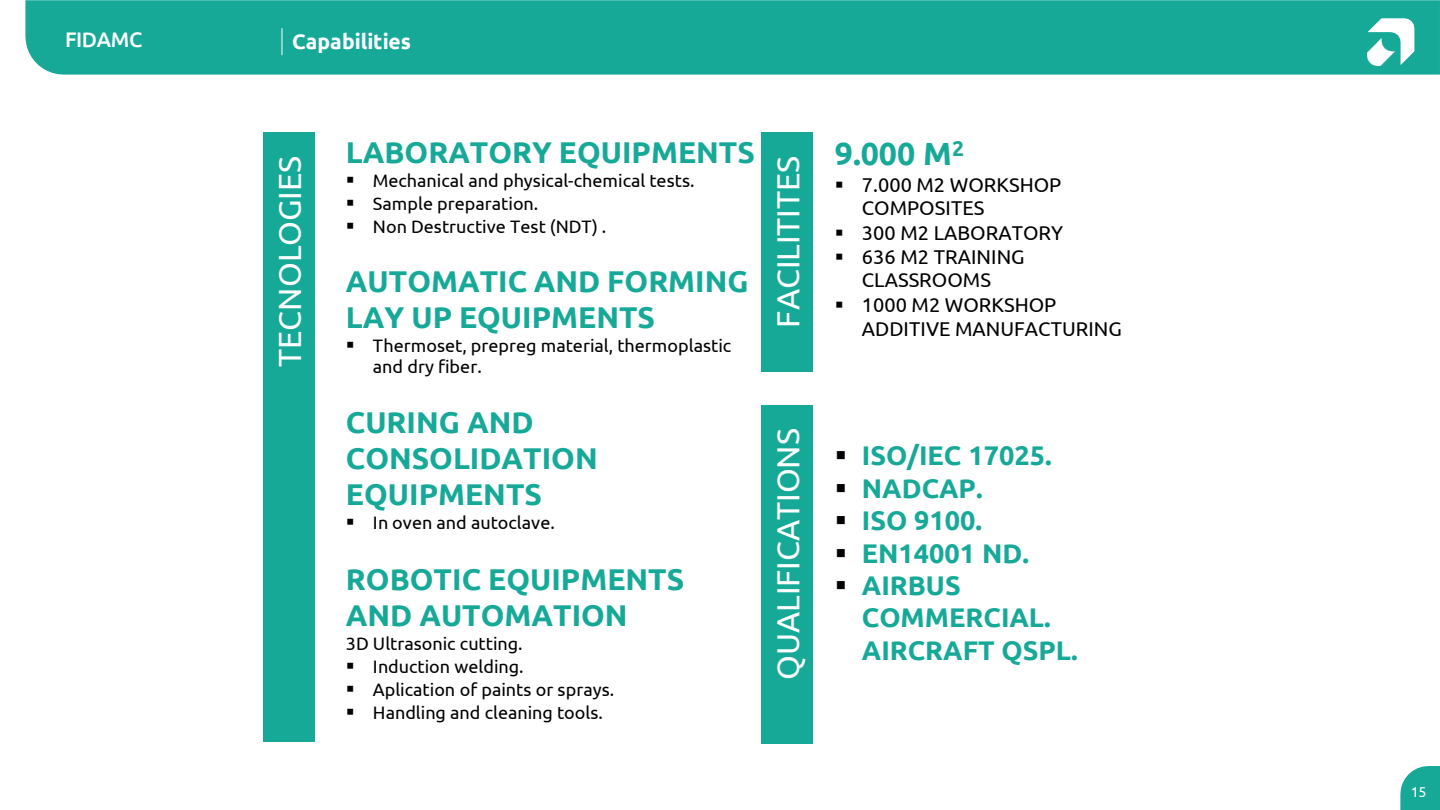
<style>
.page{position:relative;width:1440px;height:810px;background:#fff}
.page>*{position:absolute;margin:0;border:0;box-sizing:border-box;transform-origin:0 0}
.t1{font:32.1px "Ubuntu";color:#fff}
.t2{font:700 32.1px "Ubuntu";color:#17a998}
.t3{font:700 30px/36px "Ubuntu";color:#17a998}
.t4{font:700 27px/32.4px "Ubuntu";color:#17a998}
.t5{font:700 21px "Ubuntu";color:#fff}
.t6{font:500 21px "Ubuntu";letter-spacing:-.02em;color:#fff}
.t7{font:19.95px/24px "Ubuntu";color:#000}
.t8{font:18px/21.6px "Ubuntu";color:#000}
.t9{font:14.25px "Ubuntu";color:#fff}
.s1{color:#000}
</style>
<div class="page">
<svg style="left:1400px;top:766px;width:40px;height:44px;background:#30b2a3"></svg>
<div style="left:25px;top:0;width:1415px;height:75px;background:#17a998"></div>
<svg style="left:1368px;top:18px;width:46px;height:47px"></svg>
<img style="left:1368px;top:39px;width:26px;height:26px">
<svg style="left:282px;top:28px;width:1px;height:27px"></svg>
<div style="left:263px;top:133px;width:51px;height:609px;background:#17a998"></div>
<div style="left:761px;top:133px;width:51px;height:239px;background:#17a998"></div>
<div style="left:761px;top:405px;width:51px;height:339px;background:#17a998"></div>
<p class="t6" style="left:65px;top:26px;width:79px">FIDAMC</p>
<p class="t5" style="left:292px;top:29px;width:120px">Capabilities</p>
<p class="t1" style="left:270px;top:367px;width:213px;rotate:-90deg">TECNOLOGIES</p>
<p class="t3" style="left:346px;top:134px;width:411px">LABORATORY EQUIPMENTS</p>
<p class="t8" style="left:346px;top:169px;width:350px">▪ Mechanical and physical-chemical tests.</p>
<p class="t8" style="left:346px;top:192px;width:194px">▪ Sample preparation.</p>
<p class="t8" style="left:346px;top:216px;width:262px">▪ Non Destructive Test (NDT) .</p>
<p class="t3" style="left:346px;top:262px;width:404px">AUTOMATIC AND FORMING<br>LAY UP EQUIPMENTS</p>
<p class="t8" style="left:373px;top:334px;width:360px;text-indent:-27px">▪ Thermoset, prepreg material, thermoplastic and dry fiber.</p>
<p class="t3" style="left:346px;top:404px;width:253px">CURING AND<br>CONSOLIDATION<br>EQUIPMENTS</p>
<p class="t8" style="left:346px;top:512px;width:210px">▪ In oven and autoclave.</p>
<p class="t3" style="left:346px;top:561px;width:340px">ROBOTIC EQUIPMENTS<br>AND AUTOMATION</p>
<p class="t8" style="left:346px;top:632px;width:178px">3D Ultrasonic cutting.</p>
<p class="t8" style="left:346px;top:655px;width:179px">▪ Induction welding.</p>
<p class="t8" style="left:346px;top:678px;width:270px">▪ Aplication of paints or sprays.</p>
<p class="t8" style="left:346px;top:701px;width:258px">▪ Handling and cleaning tools.</p>
<p class="t1" style="left:769px;top:328px;width:173px;rotate:-90deg">FACILITITES</p>
<p class="t1" style="left:769px;top:680px;width:253px;rotate:-90deg">QUALIFICATIONS</p>
<p class="t2" style="left:835px;top:134px;width:131px">9.000 M<sup>2</sup></p>
<p class="t7" style="left:862px;top:172px;width:201px;text-indent:-27px">▪ 7.000 M2 WORKSHOP<br>COMPOSITES</p>
<p class="t7" style="left:835px;top:220px;width:230px">▪ 300 M2 LABORATORY</p>
<p class="t7" style="left:835px;top:244px;width:191px;text-align:center">▪ 636 M2 TRAINING<br>CLASSROOMS</p>
<p class="t7" style="left:835px;top:292px;width:223px">▪ 1000 M2 WORKSHOP</p>
<p class="t7" style="left:862px;top:316px;width:262px">ADDITIVE MANUFACTURING</p>
<p class="t4" style="left:835px;top:439px;width:218px"><span class="s1">▪</span> ISO/IEC 17025.</p>
<p class="t4" style="left:835px;top:472px;width:149px"><span class="s1">▪</span> NADCAP.</p>
<p class="t4" style="left:835px;top:504px;width:149px"><span class="s1">▪</span> ISO 9100.</p>
<p class="t4" style="left:835px;top:536px;width:196px"><span class="s1">▪</span> EN14001 ND.</p>
<p class="t4" style="left:862px;top:569px;width:217px;text-indent:-27px"><span class="s1">▪</span> AIRBUS<br>COMMERCIAL.<br>AIRCRAFT QSPL.</p>
<p class="t9" style="left:1411px;top:783px;width:17px">15</p>
</div>
